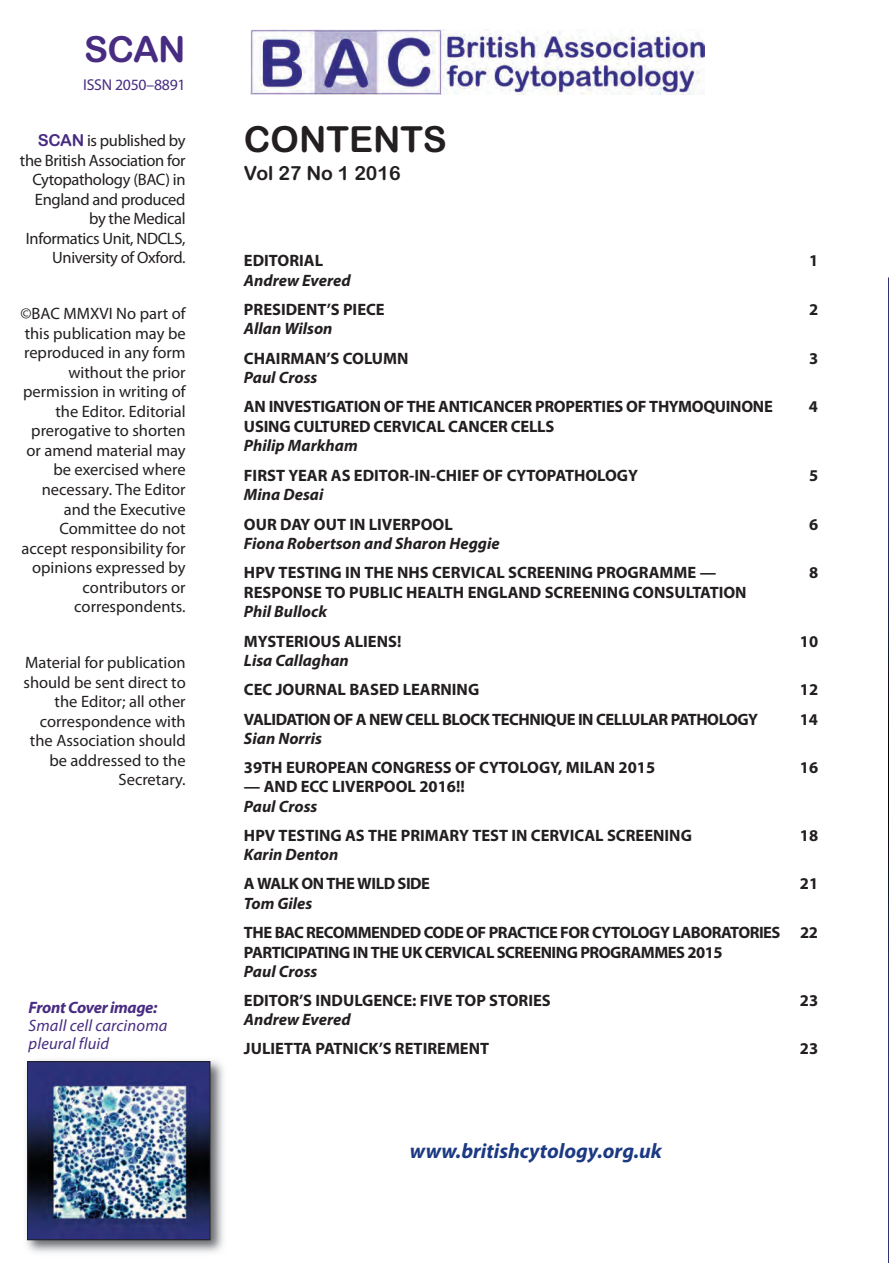
<style>
.page{position:relative;width:889px;height:1263px;background:#fff}
.page>*{position:absolute;margin:0;border:0;box-sizing:border-box;transform-origin:0 0}
.t1{font:36px "Arial Rounded MT Bold";color:#231f20}
.t2{font:36px "Arial Rounded MT Bold";color:#482c81}
.t3{font:italic 700 21px "Myriad Pro";color:#1c3a83}
.t4{font:19.5px "Arial Rounded MT Bold";color:#231f20}
.t5{font:700 16.5px "Myriad Pro";color:#231f20}
.t6{font:16.5px/19.5px "Myriad Pro";color:#231f20;text-align:right}
.t7{font:700 16.5px/19.5px "Myriad Pro";letter-spacing:-.03em;color:#231f20}
.t8{font:italic 700 16.5px "Myriad Pro";color:#231f20}
.t9{font:16.5px/19.5px "Myriad Pro";letter-spacing:-.02em;color:#231f20;text-align:right}
.t10{font:italic 16.5px/18px "Myriad Pro";letter-spacing:.01em;color:#482c81}
.t11{font:italic 700 16.5px "Myriad Pro";letter-spacing:-.02em;color:#482c81}
.t12{font:15.75px "Myriad Pro";letter-spacing:-.015em;color:#482c81}
.s1{font-family:"Arial Rounded MT Bold";color:#482c81}
</style>
<div class="page">
<img style="left:888px;top:277px;width:1px;height:985px">
<img style="left:26px;top:1060px;width:198px;height:193px">
<img style="left:29px;top:1063px;width:179px;height:175px">
<div style="left:27px;top:1061px;width:183px;height:179px;border:1px solid #231f20"></div>
<img style="left:251px;top:29px;width:453px;height:66px">
<h1 class="t2" style="left:84px;top:29px;width:103px">SCAN</h1>
<p class="t12" style="left:83px;top:79px;width:104px">ISSN 2050–8891</p>
<p class="t9" style="left:20px;top:132px;width:167px"><span class="s1">SCAN</span> is published by the British Association for<br>Cytopathology (BAC) in<br>England and produced by the Medical<br>Informatics Unit, NDCLS,<br>University of Oxford.</p>
<p class="t6" style="left:20px;top:305px;width:167px">©BAC MMXVI No part of this publication may be reproduced in any form without the prior permission in writing of the Editor. Editorial prerogative to shorten or amend material may be exercised where necessary. The Editor and the Executive<br>Committee do not accept responsibility for opinions expressed by contributors or correspondents.</p>
<p class="t6" style="left:23px;top:654px;width:164px">Material for publication should be sent direct to the Editor; all other correspondence with the Association should be addressed to the<br>Secretary.</p>
<p class="t11" style="left:29px;top:1001px;width:130px">Front Cover image:</p>
<p class="t10" style="left:29px;top:1018px;width:140px">Small cell carcinoma pleural fluid</p>
<h1 class="t1" style="left:244px;top:118px;width:204px">CONTENTS</h1>
<p class="t4" style="left:244px;top:161px;width:158px">Vol 27 No 1 2016</p>
<p class="t5" style="left:244px;top:254px;width:81px">EDITORIAL</p>
<p class="t5" style="left:809px;top:254px;width:11px">1</p>
<p class="t8" style="left:244px;top:274px;width:108px">Andrew Evered</p>
<p class="t5" style="left:244px;top:303px;width:142px">PRESIDENT’S PIECE</p>
<p class="t5" style="left:809px;top:303px;width:11px">2</p>
<p class="t8" style="left:244px;top:323px;width:90px">Allan Wilson</p>
<p class="t5" style="left:244px;top:352px;width:166px">CHAIRMAN’S COLUMN</p>
<p class="t5" style="left:809px;top:352px;width:11px">3</p>
<p class="t8" style="left:244px;top:371px;width:75px">Paul Cross</p>
<p class="t5" style="left:244px;top:401px;width:530px">AN INVESTIGATION OF THE ANTICANCER PROPERTIES OF THYMOQUINONE</p>
<p class="t5" style="left:808px;top:401px;width:11px">4</p>
<p class="t5" style="left:244px;top:420px;width:312px">USING CULTURED CERVICAL CANCER CELLS</p>
<p class="t8" style="left:244px;top:440px;width:115px">Philip Markham</p>
<p class="t5" style="left:244px;top:469px;width:396px">FIRST YEAR AS EDITOR-IN-CHIEF OF CYTOPATHOLOGY</p>
<p class="t5" style="left:809px;top:469px;width:11px">5</p>
<p class="t8" style="left:244px;top:489px;width:81px">Mina Desai</p>
<p class="t5" style="left:244px;top:518px;width:210px">OUR DAY OUT IN LIVERPOOL</p>
<p class="t5" style="left:809px;top:518px;width:11px">6</p>
<p class="t8" style="left:244px;top:537px;width:257px">Fiona Robertson and Sharon Heggie</p>
<p class="t5" style="left:244px;top:567px;width:474px">HPV TESTING IN THE NHS CERVICAL SCREENING PROGRAMME —</p>
<p class="t5" style="left:809px;top:567px;width:11px">8</p>
<p class="t5" style="left:244px;top:586px;width:504px">RESPONSE TO PUBLIC HEALTH ENGLAND SCREENING CONSULTATION</p>
<p class="t8" style="left:244px;top:606px;width:85px">Phil Bullock</p>
<p class="t5" style="left:244px;top:635px;width:159px">MYSTERIOUS ALIENS!</p>
<p class="t5" style="left:800px;top:635px;width:20px">10</p>
<p class="t8" style="left:244px;top:654px;width:106px">Lisa Callaghan</p>
<p class="t5" style="left:244px;top:684px;width:237px">CEC JOURNAL BASED LEARNING</p>
<p class="t5" style="left:800px;top:684px;width:20px">12</p>
<p class="t7" style="left:244px;top:711px;width:515px">VALIDATION OF A NEW CELL BLOCK TECHNIQUE IN CELLULAR PATHOLOGY</p>
<p class="t5" style="left:799px;top:713px;width:20px">14</p>
<p class="t8" style="left:244px;top:732px;width:80px">Sian Norris</p>
<p class="t5" style="left:244px;top:761px;width:413px">39TH EUROPEAN CONGRESS OF CYTOLOGY, MILAN 2015</p>
<p class="t5" style="left:800px;top:761px;width:20px">16</p>
<p class="t5" style="left:244px;top:781px;width:222px">— AND ECC LIVERPOOL 2016!!</p>
<p class="t8" style="left:244px;top:800px;width:75px">Paul Cross</p>
<p class="t5" style="left:244px;top:829px;width:449px">HPV TESTING AS THE PRIMARY TEST IN CERVICAL SCREENING</p>
<p class="t5" style="left:800px;top:829px;width:20px">18</p>
<p class="t8" style="left:244px;top:848px;width:96px">Karin Denton</p>
<p class="t7" style="left:244px;top:875px;width:188px">A WALK ON THE WILD SIDE</p>
<p class="t5" style="left:800px;top:877px;width:20px">21</p>
<p class="t8" style="left:244px;top:897px;width:70px">Tom Giles</p>
<p class="t7" style="left:244px;top:924px;width:575px">THE BAC RECOMMENDED CODE OF PRACTICE FOR CYTOLOGY LABORATORIES 22<br>PARTICIPATING IN THE UK CERVICAL SCREENING PROGRAMMES 2015</p>
<p class="t8" style="left:244px;top:965px;width:75px">Paul Cross</p>
<p class="t5" style="left:244px;top:994px;width:308px">EDITOR’S INDULGENCE: FIVE TOP STORIES</p>
<p class="t5" style="left:800px;top:994px;width:20px">23</p>
<p class="t8" style="left:244px;top:1013px;width:108px">Andrew Evered</p>
<p class="t5" style="left:244px;top:1042px;width:247px">JULIETTA PATNICK’S RETIREMENT</p>
<p class="t5" style="left:800px;top:1042px;width:20px">23</p>
<p class="t3" style="left:410px;top:1143px;width:254px">www.britishcytology.org.uk</p>
</div>
